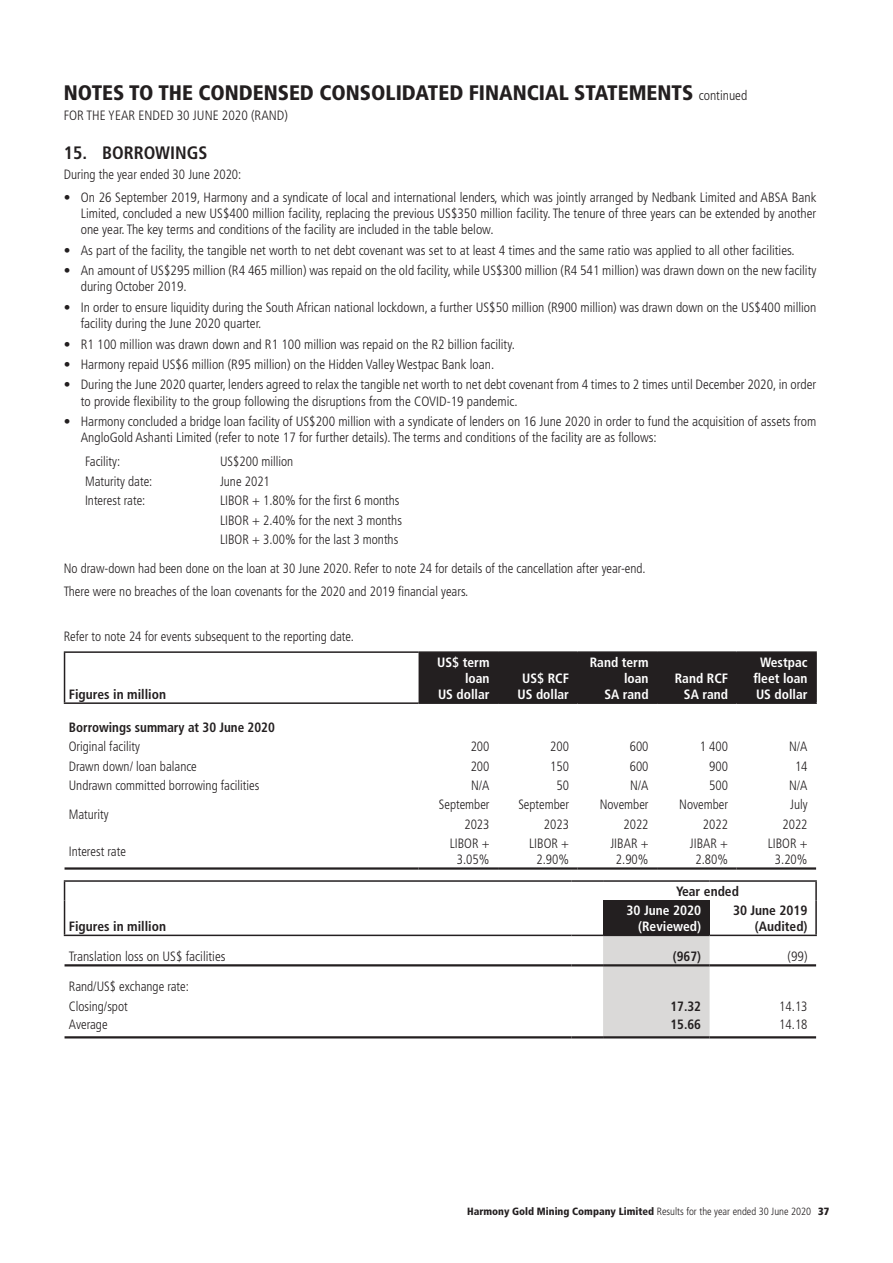
<style>
.page{position:relative;width:893px;height:1263px;background:#fff}
.page>*{position:absolute;margin:0;border:0;box-sizing:border-box;transform-origin:0 0}
.t1{font:900 condensed 21px "Frutiger LT Std";color:#231f20}
.t2{font:700 condensed 18px "Frutiger";color:#231f20}
.t3{font:300 condensed 13.5px/16.2px "Frutiger LT Std";color:#231f20}
.t4{font:700 condensed 13.5px/16.2px "Frutiger LT Std";color:#fff;text-align:right}
.t5{font:700 condensed 13.5px/16.2px "Frutiger LT Std";color:#231f20;text-align:right}
.t6{font:300 condensed 10.5px "Frutiger LT Std";color:#231f20}
.s1{font-weight:300;font-size:13.5px}
.s2{font-weight:900}
</style>
<div class="page">
<div style="left:419px;top:653px;width:396px;height:49px;background:#231f20"></div>
<hr style="left:815px;top:653px;width:2px;height:49px;background:#231f20">
<hr style="left:65px;top:867px;width:354px;height:3px;background:#231f20">
<hr style="left:419px;top:867px;width:79px;height:3px;background:#231f20">
<hr style="left:498px;top:867px;width:80px;height:3px;background:#231f20">
<hr style="left:578px;top:867px;width:79px;height:3px;background:#231f20">
<hr style="left:657px;top:867px;width:80px;height:3px;background:#231f20">
<hr style="left:737px;top:867px;width:79px;height:3px;background:#231f20">
<hr style="left:64px;top:651px;width:355px;height:2px;background:#231f20">
<hr style="left:64px;top:653px;width:1px;height:49px;background:#231f20">
<hr style="left:419px;top:651px;width:79px;height:2px;background:#231f20">
<hr style="left:498px;top:651px;width:80px;height:2px;background:#231f20">
<hr style="left:578px;top:651px;width:79px;height:2px;background:#231f20">
<hr style="left:657px;top:651px;width:80px;height:2px;background:#231f20">
<hr style="left:737px;top:651px;width:80px;height:2px;background:#231f20">
<hr style="left:64px;top:702px;width:355px;height:2px;background:#231f20">
<hr style="left:419px;top:702px;width:79px;height:2px;background:#231f20">
<hr style="left:498px;top:702px;width:80px;height:2px;background:#231f20">
<hr style="left:578px;top:702px;width:79px;height:2px;background:#231f20">
<hr style="left:657px;top:702px;width:80px;height:2px;background:#231f20">
<hr style="left:737px;top:702px;width:80px;height:2px;background:#231f20">
<div style="left:603px;top:900px;width:107px;height:35px;background:#231f20"></div>
<div style="left:603px;top:936px;width:107px;height:100px;background:#dad9d8"></div>
<svg style="left:815px;top:882px;width:2px;height:18px"></svg>
<hr style="left:815px;top:900px;width:2px;height:34px;background:#231f20">
<hr style="left:65px;top:1036px;width:507px;height:2px;background:#231f20">
<hr style="left:572px;top:1036px;width:31px;height:2px;background:#231f20">
<hr style="left:603px;top:1036px;width:107px;height:2px;background:#231f20">
<hr style="left:710px;top:1036px;width:106px;height:2px;background:#231f20">
<hr style="left:64px;top:880px;width:508px;height:2px;background:#231f20">
<svg style="left:64px;top:882px;width:1px;height:18px"></svg>
<hr style="left:572px;top:880px;width:31px;height:2px;background:#231f20">
<hr style="left:603px;top:880px;width:107px;height:2px;background:#231f20">
<hr style="left:710px;top:880px;width:107px;height:2px;background:#231f20">
<hr style="left:64px;top:900px;width:1px;height:34px;background:#231f20">
<hr style="left:64px;top:934px;width:508px;height:2px;background:#231f20">
<hr style="left:572px;top:934px;width:31px;height:2px;background:#231f20">
<hr style="left:603px;top:934px;width:107px;height:2px;background:#231f20">
<hr style="left:710px;top:934px;width:107px;height:2px;background:#231f20">
<hr style="left:65px;top:964px;width:507px;height:2px;background:#231f20">
<hr style="left:572px;top:964px;width:31px;height:2px;background:#231f20">
<hr style="left:603px;top:964px;width:107px;height:2px;background:#231f20">
<hr style="left:710px;top:964px;width:106px;height:2px;background:#231f20">
<h1 class="t1" style="left:64px;top:80px;width:685px">NOTES TO THE CONDENSED CONSOLIDATED FINANCIAL STATEMENTS <span class="s1">continued</span></h1>
<p class="t3" style="left:64px;top:108px;width:226px">FOR THE YEAR ENDED 30 JUNE 2020 (RAND)</p>
<h2 class="t2" style="left:64px;top:142px;width:145px">15. BORROWINGS</h2>
<p class="t3" style="left:64px;top:167px;width:179px">During the year ended 30 June 2020:</p>
<p class="t3" style="left:81px;top:189px;width:737px;text-align:justify;text-indent:-17px">• On 26 September 2019, Harmony and a syndicate of local and international lenders, which was jointly arranged by Nedbank Limited and ABSA Bank Limited, concluded a new US$400 million facility, replacing the previous US$350 million facility. The tenure of three years can be extended by another one year. The key terms and conditions of the facility are included in the table below.</p>
<p class="t3" style="left:64px;top:242px;width:732px">• As part of the facility, the tangible net worth to net debt covenant was set to at least 4 times and the same ratio was applied to all other facilities.</p>
<p class="t3" style="left:81px;top:263px;width:737px;text-indent:-17px">• An amount of US$295 million (R4 465 million) was repaid on the old facility, while US$300 million (R4 541 million) was drawn down on the new facility during October 2019.</p>
<p class="t3" style="left:81px;top:299px;width:737px;text-indent:-17px">• In order to ensure liquidity during the South African national lockdown, a further US$50 million (R900 million) was drawn down on the US$400 million facility during the June 2020 quarter.</p>
<p class="t3" style="left:64px;top:336px;width:453px">• R1 100 million was drawn down and R1 100 million was repaid on the R2 billion facility.</p>
<p class="t3" style="left:64px;top:356px;width:432px">• Harmony repaid US$6 million (R95 million) on the Hidden Valley Westpac Bank loan.</p>
<p class="t3" style="left:81px;top:377px;width:737px;text-indent:-17px">• During the June 2020 quarter, lenders agreed to relax the tangible net worth to net debt covenant from 4 times to 2 times until December 2020, in order to provide flexibility to the group following the disruptions from the COVID-19 pandemic.</p>
<p class="t3" style="left:81px;top:413px;width:737px;text-indent:-17px">• Harmony concluded a bridge loan facility of US$200 million with a syndicate of lenders on 16 June 2020 in order to fund the acquisition of assets from<br>AngloGold Ashanti Limited (refer to note 17 for further details). The terms and conditions of the facility are as follows:</p>
<p class="t3" style="left:85px;top:453px;width:37px">Facility:</p>
<p class="t3" style="left:220px;top:453px;width:75px">US$200 million</p>
<p class="t3" style="left:85px;top:473px;width:69px">Maturity date:</p>
<p class="t3" style="left:220px;top:473px;width:51px">June 2021</p>
<p class="t3" style="left:85px;top:492px;width:62px">Interest rate:</p>
<p class="t3" style="left:220px;top:491px;width:183px;line-height:19.5px">LIBOR + 1.80% for the first 6 months<br>LIBOR + 2.40% for the next 3 months<br>LIBOR + 3.00% for the last 3 months</p>
<p class="t3" style="left:64px;top:557px;width:583px;line-height:22.5px">No draw-down had been done on the loan at 30 June 2020. Refer to note 24 for details of the cancellation after year-end.<br>There were no breaches of the loan covenants for the 2020 and 2019 financial years.</p>
<p class="t3" style="left:64px;top:628px;width:292px">Refer to note 24 for events subsequent to the reporting date.</p>
<p class="t5" style="left:69px;top:686px;width:99px">Figures in million</p>
<p class="t4" style="left:437px;top:654px;width:54px">US$ term loan<br>US dollar</p>
<p class="t4" style="left:517px;top:670px;width:53px;text-align:center">US$ RCF<br>US dollar</p>
<p class="t4" style="left:590px;top:654px;width:60px">Rand term loan<br>SA rand</p>
<p class="t4" style="left:675px;top:670px;width:55px">Rand RCF<br>SA rand</p>
<p class="t4" style="left:754px;top:654px;width:56px;text-align:center">Westpac fleet loan<br>US dollar</p>
<p class="t5" style="left:69px;top:719px;width:208px">Borrowings summary at 30 June 2020</p>
<p class="t3" style="left:69px;top:739px;width:73px">Original facility</p>
<p class="t3" style="left:471px;top:739px;width:20px">200</p>
<p class="t3" style="left:550px;top:739px;width:20px">200</p>
<p class="t3" style="left:630px;top:739px;width:20px">600</p>
<p class="t3" style="left:700px;top:739px;width:30px">1 400</p>
<p class="t3" style="left:789px;top:739px;width:20px">N/A</p>
<p class="t3" style="left:69px;top:758px;width:130px">Drawn down/ loan balance</p>
<p class="t3" style="left:471px;top:758px;width:20px">200</p>
<p class="t3" style="left:550px;top:758px;width:20px">150</p>
<p class="t3" style="left:630px;top:758px;width:20px">600</p>
<p class="t3" style="left:709px;top:758px;width:20px">900</p>
<p class="t3" style="left:795px;top:758px;width:14px">14</p>
<p class="t3" style="left:69px;top:778px;width:192px">Undrawn committed borrowing facilities</p>
<p class="t3" style="left:471px;top:778px;width:20px">N/A</p>
<p class="t3" style="left:556px;top:778px;width:14px">50</p>
<p class="t3" style="left:630px;top:778px;width:20px">N/A</p>
<p class="t3" style="left:709px;top:778px;width:20px">500</p>
<p class="t3" style="left:789px;top:778px;width:20px">N/A</p>
<p class="t3" style="left:69px;top:807px;width:42px">Maturity</p>
<p class="t3" style="left:439px;top:797px;width:52px">September</p>
<p class="t3" style="left:518px;top:797px;width:52px">September</p>
<p class="t3" style="left:600px;top:797px;width:50px">November</p>
<p class="t3" style="left:679px;top:797px;width:50px">November</p>
<p class="t3" style="left:790px;top:797px;width:19px">July</p>
<p class="t3" style="left:464px;top:816px;width:27px">2023</p>
<p class="t3" style="left:544px;top:816px;width:27px">2023</p>
<p class="t3" style="left:623px;top:816px;width:27px">2022</p>
<p class="t3" style="left:703px;top:816px;width:27px">2022</p>
<p class="t3" style="left:782px;top:816px;width:27px">2022</p>
<p class="t3" style="left:69px;top:843px;width:59px">Interest rate</p>
<p class="t3" style="left:450px;top:835px;width:41px;text-align:center">LIBOR +<br>3.05%</p>
<p class="t3" style="left:529px;top:835px;width:41px;text-align:center">LIBOR +<br>2.90%</p>
<p class="t3" style="left:610px;top:835px;width:40px;text-align:center">JIBAR +<br>2.90%</p>
<p class="t3" style="left:690px;top:835px;width:40px;text-align:center">JIBAR +<br>2.80%</p>
<p class="t3" style="left:768px;top:835px;width:41px;text-align:center">LIBOR +<br>3.20%</p>
<p class="t5" style="left:676px;top:883px;width:64px">Year ended</p>
<p class="t5" style="left:69px;top:918px;width:99px">Figures in million</p>
<p class="t4" style="left:627px;top:902px;width:76px">30 June 2020 (Reviewed)</p>
<p class="t5" style="left:733px;top:902px;width:76px">30 June 2019 (Audited)</p>
<p class="t3" style="left:69px;top:948px;width:158px">Translation loss on US$ facilities</p>
<p class="t5" style="left:673px;top:948px;width:30px">(967)</p>
<p class="t3" style="left:788px;top:948px;width:21px">(99)</p>
<p class="t3" style="left:69px;top:977px;width:122px;line-height:19.5px">Rand/US$ exchange rate:<br>Closing/spot</p>
<p class="t5" style="left:670px;top:998px;width:32px">17.32</p>
<p class="t3" style="left:779px;top:998px;width:30px">14.13</p>
<p class="t3" style="left:69px;top:1017px;width:40px">Average</p>
<p class="t5" style="left:670px;top:1016px;width:32px">15.66</p>
<p class="t3" style="left:779px;top:1017px;width:30px">14.18</p>
<p class="t6" style="left:467px;top:1205px;width:364px"><span class="s2">Harmony Gold Mining Company Limited</span> Results for the year ended 30 June 2020 <span class="s2">37</span></p>
</div>
